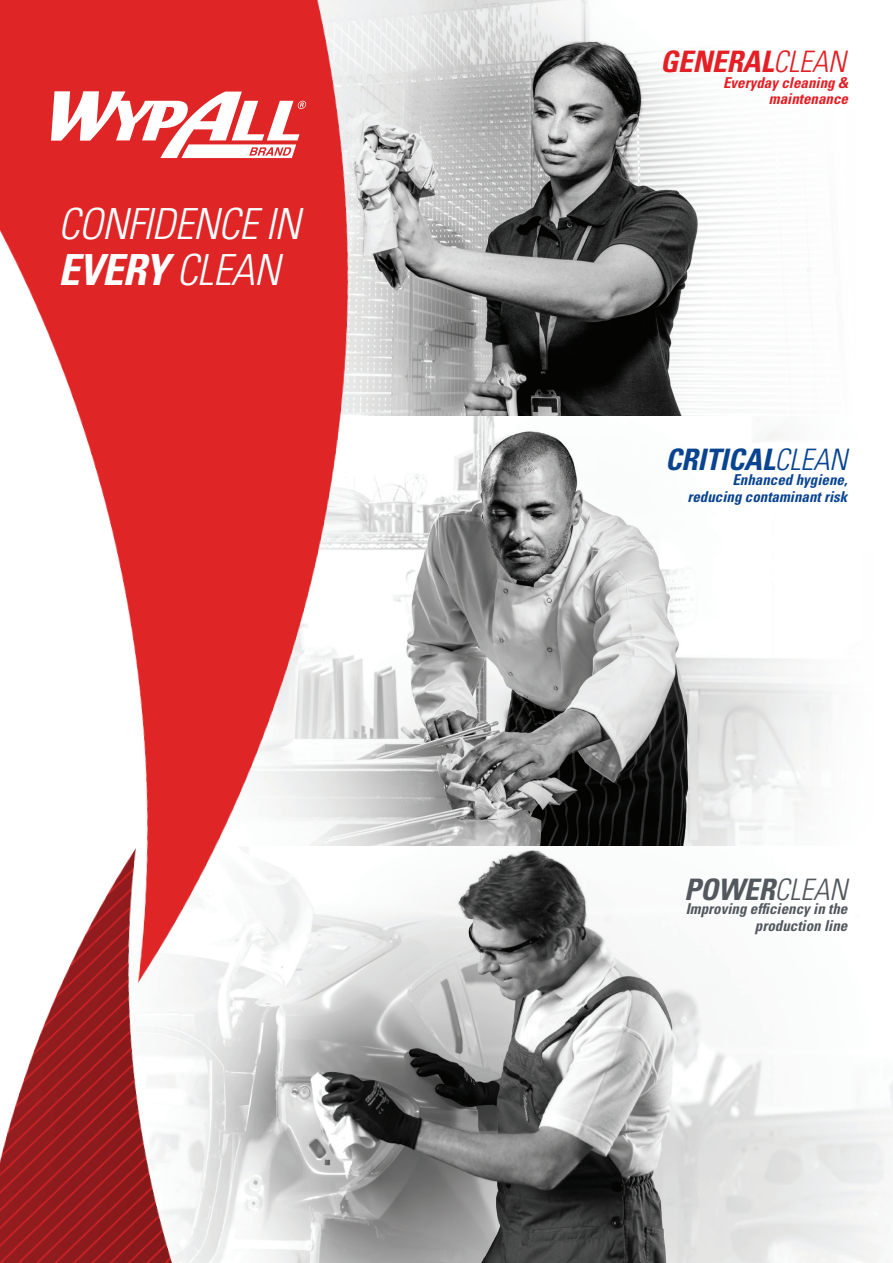
<style>
.page{position:relative;width:893px;height:1263px;background:#fff}
.page>*{position:absolute;margin:0;border:0;box-sizing:border-box;transform-origin:0 0}
.t1{font:italic 300 condensed 42.9px/45.3px "Univers LT Std";letter-spacing:-.02em;color:#fff}
.t2{font:italic 700 condensed 29.55px "Univers LT Std";letter-spacing:-.01em;color:#094491}
.t3{font:italic 700 condensed 29.55px "Univers LT Std";letter-spacing:-.01em;color:#e41f25}
.t4{font:italic 700 condensed 29.55px "Univers LT Std";letter-spacing:-.01em;color:#52585e}
.t5{font:italic 700 condensed 15px/16.5px "Univers LT Std";color:#094491;text-align:right}
.t6{font:italic 700 condensed 15px/16.5px "Univers LT Std";color:#52585e;text-align:right}
.t7{font:italic 700 condensed 15px/16.5px "Univers LT Std";color:#e41f25;text-align:right}
.s1{font-weight:700}
.s2{font-weight:300}
</style>
<div class="page">
<img style="left:366px;top:0;width:445px;height:417px">
<img style="left:366px;top:417px;width:466px;height:429px">
<img style="left:366px;top:850px;width:527px;height:413px">
<img style="left:0;top:0;width:366px;height:1263px">
<svg style="left:51px;top:91px;width:255px;height:67px"></svg>
<h1 class="t1" style="left:58px;top:202px;width:244px">CONFIDENCE IN<br><span class="s1">EVERY</span> CLEAN</h1>
<h2 class="t3" style="left:660px;top:44px;width:187px">GENERAL<span class="s2">CLEAN</span></h2>
<p class="t7" style="left:723px;top:74px;width:126px">Everyday cleaning &amp; maintenance</p>
<h2 class="t2" style="left:665px;top:441px;width:184px">CRITICAL<span class="s2">CLEAN</span></h2>
<p class="t5" style="left:687px;top:472px;width:161px">Enhanced hygiene, reducing contaminant risk</p>
<h2 class="t4" style="left:684px;top:871px;width:165px">POWER<span class="s2">CLEAN</span></h2>
<p class="t6" style="left:686px;top:901px;width:163px">Improving efficiency in the production line</p>
</div>
